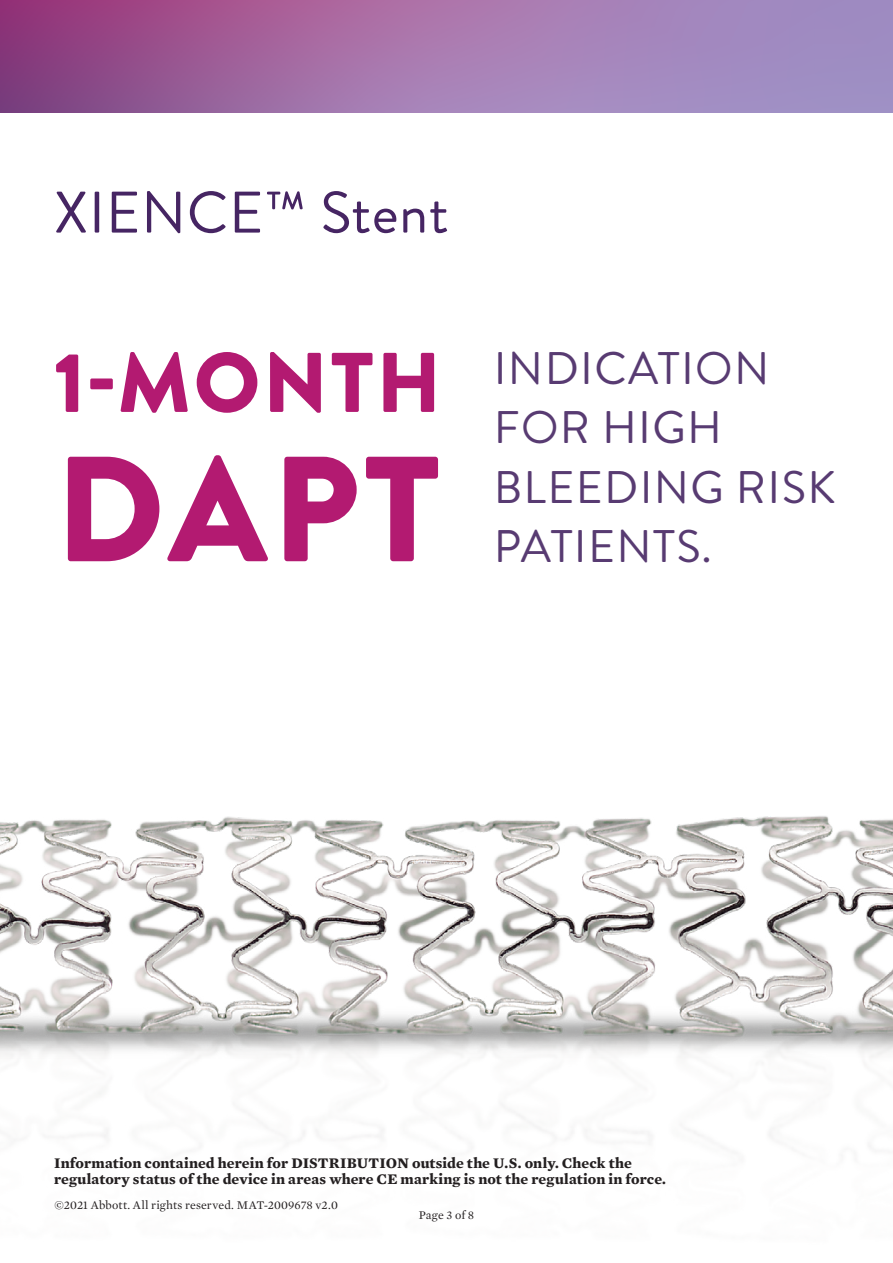
<style>
.page{position:relative;width:893px;height:1263px;background:#fff}
.page>*{position:absolute;margin:0;border:0;box-sizing:border-box;transform-origin:0 0}
.Body_Main{font:900 149.25px "Brandon Grotesque";color:#b31a71}
.Body_Main-2{font:900 84.45px "Brandon Grotesque";letter-spacing:.03em;color:#b31a71}
.Title_Main{font:58.5px "Brandon Grotesque";letter-spacing:.01em;color:#462563}
.Body_Main-3{font:45.6px/59.1px "Brandon Grotesque";letter-spacing:.03em;color:#583b72}
._2018_BoilerPlate_10{font:700 15px/15.8px "Mercury Text G1";letter-spacing:.005em;color:#231f20}
._2018_BoilerPlate_8p{font:12px "Mercury Text G1";letter-spacing:.015em;color:#231f20}
</style>
<div class="page">
<img style="left:0;top:816px;width:893px;height:331px">
<svg style="left:0;top:0;width:893px;height:113px;background:#a072aa"></svg>
<p class="Title_Main" style="left:54px;top:172px;width:396px">XIENCE™ Stent</p>
<p class="Body_Main-2" style="left:54px;top:323px;width:389px">1-MONTH</p>
<p class="Body_Main" style="left:55px;top:404px;width:387px">DAPT</p>
<p class="Body_Main-3" style="left:494px;top:340px;width:343px">INDICATION<br>FOR HIGH<br>BLEEDING RISK<br>PATIENTS.</p>
<p class="_2018_BoilerPlate_10" style="left:54px;top:1155px;width:613px">Information contained herein for DISTRIBUTION outside the U.S. only. Check the regulatory status of the device in areas where CE marking is not the regulation in force.</p>
<p class="_2018_BoilerPlate_8p" style="left:55px;top:1196px;width:285px">©2021 Abbott. All rights reserved. MAT-2009678 v2.0</p>
<p class="_2018_BoilerPlate_8p" style="left:419px;top:1206px;width:57px">Page 3 of 8</p>
</div>
